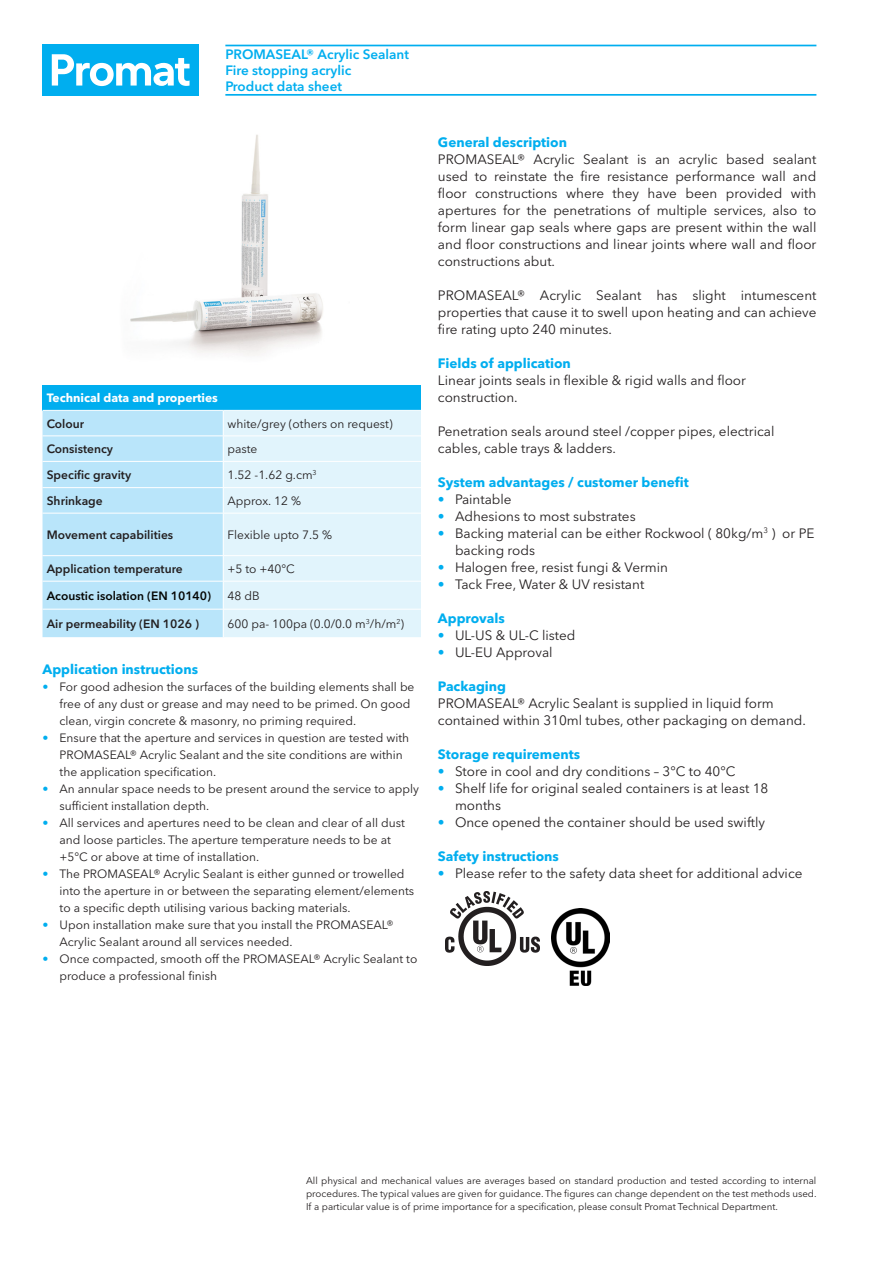
<style>
.page{position:relative;width:893px;height:1263px;background:#fff}
.page>*{position:absolute;margin:0;border:0;box-sizing:border-box;transform-origin:0 0}
.Text-9_4_Regular_bla{font:13.5px/17px "Avenir Next W1 G";color:#231f20}
.Title-9_4_Bold_cyan{font:700 13.5px "Avenir Next W1 G";color:#00aeef}
.Header_3_lines_top-9{font:600 13.5px "Avenir Next W1 G";color:#00aeef}
.Header_3_lines_middl{font:600 13.5px "Avenir Next W1 G";color:#00aeef}
.Header_3_lines_botto{font:600 13.5px "Avenir Next W1 G";color:#00aeef}
.table-text__left{font:12px/17px "Avenir Next W1 G";color:#231f20}
.table-headline__blac{font:600 12px "Avenir Next W1 G";color:#231f20}
.table-headline__blac-2{font:700 12px "Avenir Next W1 G";color:#fff}
.table-headline__blac-3{font:600 12px "Avenir Next W1 G";color:#040503}
.Footnote-6_5_3_Regul{font:9.75px/12.8px "Avenir Next W1 G";color:#231f20;text-align:justify}
.s1{color:#00aeef}
</style>
<div class="page">
<hr style="left:225px;top:45px;width:591px;height:1px;background:#00aeef">
<hr style="left:225px;top:94px;width:591px;height:2px;background:#00aeef">
<div style="left:43px;top:385px;width:378px;height:25px;background:#00aeef"></div>
<svg style="left:43px;top:410px;width:378px;height:227px;background:#ceedfb"></svg>
<img style="left:445px;top:892px;width:94px;height:74px">
<img style="left:551px;top:908px;width:59px;height:77px">
<img style="left:130px;top:134px;width:193px;height:222px">
<div style="left:43px;top:45px;width:156px;height:51px;background:#00aeef"></div>
<svg style="left:52px;top:54px;width:138px;height:32px"></svg>
<p class="Header_3_lines_top-9" style="left:225px;top:46px;width:185px">PROMASEAL® Acrylic Sealant</p>
<p class="Header_3_lines_middl" style="left:225px;top:62px;width:127px">Fire stopping acrylic</p>
<p class="Header_3_lines_botto" style="left:225px;top:78px;width:118px">Product data sheet</p>
<p class="table-headline__blac-2" style="left:47px;top:390px;width:173px">Technical data and properties</p>
<p class="table-headline__blac" style="left:47px;top:416px;width:39px">Colour</p>
<p class="table-text__left" style="left:227px;top:415px;width:167px">white/grey (others on request)</p>
<p class="table-headline__blac" style="left:47px;top:442px;width:68px">Consistency</p>
<p class="table-text__left" style="left:227px;top:440px;width:32px">paste</p>
<p class="table-headline__blac" style="left:47px;top:468px;width:86px">Specific gravity</p>
<p class="table-text__left" style="left:227px;top:466px;width:91px">1.52 -1.62 g.cm<sup>3</sup></p>
<p class="table-headline__blac" style="left:47px;top:493px;width:57px">Shrinkage</p>
<p class="table-text__left" style="left:227px;top:492px;width:75px">Approx. 12 %</p>
<p class="table-headline__blac" style="left:47px;top:527px;width:128px">Movement capabilities</p>
<p class="table-text__left" style="left:227px;top:526px;width:106px">Flexible upto 7.5 %</p>
<p class="table-headline__blac" style="left:47px;top:561px;width:137px">Application temperature</p>
<p class="table-text__left" style="left:227px;top:560px;width:69px">+5 to +40°C</p>
<p class="table-headline__blac-3" style="left:47px;top:588px;width:166px">Acoustic isolation (EN 10140)</p>
<p class="table-text__left" style="left:227px;top:587px;width:34px">48 dB</p>
<p class="table-headline__blac" style="left:47px;top:616px;width:154px">Air permeability (EN 1026 )</p>
<p class="table-text__left" style="left:227px;top:615px;width:178px">600 pa- 100pa (0.0/0.0 m<sup>3</sup>/h/m<sup>2</sup>)</p>
<p class="Title-9_4_Bold_cyan" style="left:43px;top:661px;width:157px">Application instructions</p>
<p class="table-text__left" style="left:60px;top:678px;width:356px;text-indent:-17px"><span class="s1">•</span> For good adhesion the surfaces of the building elements shall be free of any dust or grease and may need to be primed. On good clean, virgin concrete &amp; masonry, no priming required.</p>
<p class="table-text__left" style="left:60px;top:729px;width:351px;text-indent:-17px"><span class="s1">•</span> Ensure that the aperture and services in question are tested with<br>PROMASEAL® Acrylic Sealant and the site conditions are within the application specification.</p>
<p class="table-text__left" style="left:60px;top:780px;width:361px;text-indent:-17px"><span class="s1">•</span> An annular space needs to be present around the service to apply sufficient installation depth.</p>
<p class="table-text__left" style="left:60px;top:814px;width:347px;text-indent:-17px"><span class="s1">•</span> All services and apertures need to be clean and clear of all dust and loose particles. The aperture temperature needs to be at +5°C or above at time of installation.</p>
<p class="table-text__left" style="left:60px;top:865px;width:356px;text-indent:-17px"><span class="s1">•</span> The PROMASEAL® Acrylic Sealant is either gunned or trowelled into the aperture in or between the separating element/elements to a specific depth utilising various backing materials.</p>
<p class="table-text__left" style="left:60px;top:916px;width:336px;text-indent:-17px"><span class="s1">•</span> Upon installation make sure that you install the PROMASEAL®<br>Acrylic Sealant around all services needed.</p>
<p class="table-text__left" style="left:60px;top:950px;width:359px;text-indent:-17px"><span class="s1">•</span> Once compacted, smooth off the PROMASEAL® Acrylic Sealant to produce a professional finish</p>
<p class="Title-9_4_Bold_cyan" style="left:438px;top:134px;width:131px">General description</p>
<p class="Text-9_4_Regular_bla" style="left:438px;top:151px;width:380px;text-align:justify">PROMASEAL® Acrylic Sealant is an acrylic based sealant used to reinstate the fire resistance performance wall and floor constructions where they have been provided with apertures for the penetrations of multiple services, also to form linear gap seals where gaps are present within the wall and floor constructions and linear joints where wall and floor constructions abut.</p>
<p class="Text-9_4_Regular_bla" style="left:438px;top:287px;width:380px;text-align:justify">PROMASEAL® Acrylic Sealant has slight intumescent properties that cause it to swell upon heating and can achieve fire rating upto 240 minutes.</p>
<p class="Title-9_4_Bold_cyan" style="left:438px;top:355px;width:134px">Fields of application</p>
<p class="Text-9_4_Regular_bla" style="left:438px;top:372px;width:310px">Linear joints seals in flexible &amp; rigid walls and floor construction.</p>
<p class="Text-9_4_Regular_bla" style="left:438px;top:423px;width:338px">Penetration seals around steel /copper pipes, electrical cables, cable trays &amp; ladders.</p>
<p class="Title-9_4_Bold_cyan" style="left:438px;top:474px;width:252px">System advantages / customer benefit</p>
<p class="Text-9_4_Regular_bla" style="left:438px;top:491px;width:75px"><span class="s1">•</span> Paintable</p>
<p class="Text-9_4_Regular_bla" style="left:438px;top:508px;width:199px"><span class="s1">•</span> Adhesions to most substrates</p>
<p class="Text-9_4_Regular_bla" style="left:455px;top:525px;width:361px;text-indent:-17px"><span class="s1">•</span> Backing material can be either Rockwool ( 80kg/m<sup>3</sup> ) or PE backing rods</p>
<p class="Text-9_4_Regular_bla" style="left:438px;top:559px;width:232px"><span class="s1">•</span> Halogen free, resist fungi &amp; Vermin</p>
<p class="Text-9_4_Regular_bla" style="left:438px;top:576px;width:208px"><span class="s1">•</span> Tack Free, Water &amp; UV resistant</p>
<p class="Title-9_4_Bold_cyan" style="left:438px;top:610px;width:68px">Approvals</p>
<p class="Text-9_4_Regular_bla" style="left:438px;top:627px;width:139px"><span class="s1">•</span> UL-US &amp; UL-C listed</p>
<p class="Text-9_4_Regular_bla" style="left:438px;top:644px;width:116px"><span class="s1">•</span> UL-EU Approval</p>
<p class="Title-9_4_Bold_cyan" style="left:438px;top:678px;width:70px">Packaging</p>
<p class="Text-9_4_Regular_bla" style="left:438px;top:695px;width:369px">PROMASEAL® Acrylic Sealant is supplied in liquid form contained within 310ml tubes, other packaging on demand.</p>
<p class="Title-9_4_Bold_cyan" style="left:438px;top:746px;width:144px">Storage requirements</p>
<p class="Text-9_4_Regular_bla" style="left:438px;top:763px;width:299px"><span class="s1">•</span> Store in cool and dry conditions – 3°C to 40°C</p>
<p class="Text-9_4_Regular_bla" style="left:455px;top:780px;width:315px;text-indent:-17px"><span class="s1">•</span> Shelf life for original sealed containers is at least 18 months</p>
<p class="Text-9_4_Regular_bla" style="left:438px;top:814px;width:329px"><span class="s1">•</span> Once opened the container should be used swiftly</p>
<p class="Title-9_4_Bold_cyan" style="left:438px;top:848px;width:123px">Safety instructions</p>
<p class="Text-9_4_Regular_bla" style="left:438px;top:865px;width:366px"><span class="s1">•</span> Please refer to the safety data sheet for additional advice</p>
<p class="Footnote-6_5_3_Regul" style="left:306px;top:1174px;width:512px">All physical and mechanical values are averages based on standard production and tested according to internal procedures. The typical values are given for guidance. The figures can change dependent on the test methods used.<br>If a particular value is of prime importance for a specification, please consult Promat Technical Department.</p>
</div>
